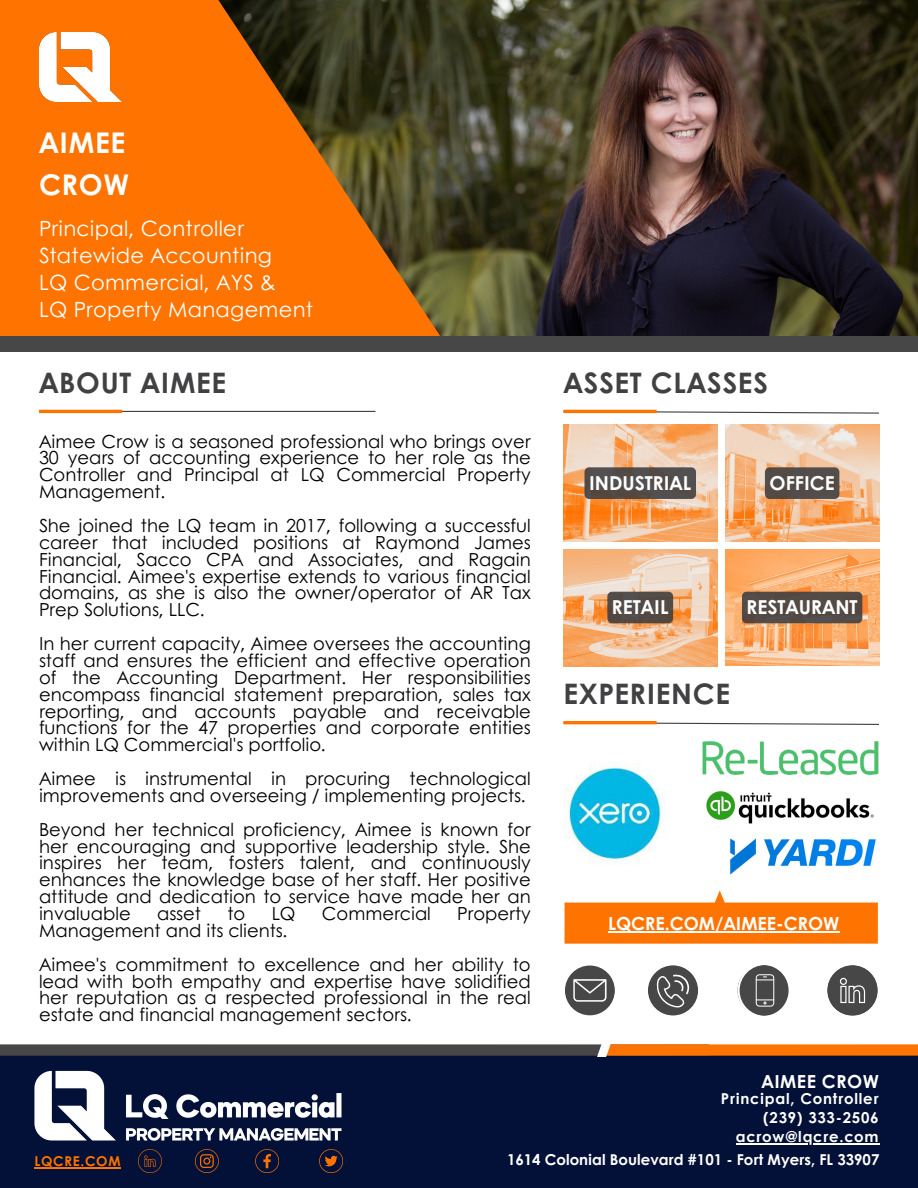
<style>
.page{position:relative;width:918px;height:1188px;background:#fff}
.page>*{position:absolute;margin:0;border:0;box-sizing:border-box;transform-origin:0 0}
.t1{font:700 28.5px/41.7px "Century Gothic";letter-spacing:.025em;color:#fff}
.t2{font:700 28.2px "Century Gothic";letter-spacing:.025em;color:#414042}
.t3{font:21px/27px "Century Gothic";letter-spacing:.015em;color:#fff}
.t4{font:700 19.2px "Century Gothic";color:#fff}
.t5{font:18px/16.8px "Century Gothic";color:#000;text-align:justify}
.t6{font:700 18px "Century Gothic";color:#fff}
.t7{font:700 18px "Century Gothic";letter-spacing:.025em;color:#fff}
.t8{font:700 15px/19.2px "Century Gothic";letter-spacing:.05em;color:#fff;text-align:right}
.t9{font:700 15px "Century Gothic";color:#fff}
.t10{font:700 13.5px "Century Gothic";letter-spacing:.05em;color:#ff7300}
</style>
<div class="page">
<img style="left:0;top:0;width:918px;height:1188px">
<hr style="left:35px;top:1167px;width:86px;height:1px;background:#ff7300">
<hr style="left:736px;top:1144px;width:143px;height:1px;background:#fff">
<svg style="left:562px;top:722px;width:318px;height:4px"></svg>
<hr style="left:563px;top:721px;width:94px;height:3px;background:#ff7300">
<img style="left:725px;top:425px;width:154px;height:117px">
<img style="left:563px;top:425px;width:155px;height:117px">
<img style="left:563px;top:549px;width:155px;height:117px">
<div style="left:585px;top:467px;width:111px;height:32px;background:#414042;border-radius:5px;opacity:.9"></div>
<div style="left:765px;top:467px;width:74px;height:32px;background:#534c49;border-radius:5px"></div>
<div style="left:607px;top:592px;width:66px;height:31px;background:#534b47;border-radius:5px"></div>
<img style="left:725px;top:549px;width:154px;height:117px">
<div style="left:742px;top:592px;width:120px;height:31px;background:#534b46;border-radius:5px"></div>
<img style="left:35px;top:1070px;width:308px;height:71px">
<p class="t1" style="left:39px;top:121px;width:92px">AIMEE<br>CROW</p>
<h2 class="t3" style="left:39px;top:214px;width:276px">Principal, Controller<br>Statewide Accounting<br>LQ Commercial, AYS &amp;<br>LQ Property Management</h2>
<p class="t2" style="left:39px;top:361px;width:189px">ABOUT AIMEE</p>
<p class="t2" style="left:563px;top:361px;width:206px">ASSET CLASSES</p>
<h5 class="t5" style="left:39px;top:432px;width:493px">Aimee Crow is a seasoned professional who brings over 30 years of accounting experience to her role as the Controller and Principal at LQ Commercial Property Management.</h5>
<h5 class="t5" style="left:39px;top:516px;width:493px">She joined the LQ team in 2017, following a successful career that included positions at Raymond James Financial, Sacco CPA and Associates, and Ragain Financial. Aimee's expertise extends to various financial domains, as she is also the owner/operator of AR Tax Prep Solutions, LLC.</h5>
<p class="t5" style="left:39px;top:634px;width:493px">In her current capacity, Aimee oversees the accounting staff and ensures the efficient and effective operation of the Accounting Department. Her responsibilities encompass financial statement preparation, sales tax reporting, and accounts payable and receivable functions for the 47 properties and corporate entities within LQ Commercial's portfolio.</p>
<p class="t5" style="left:39px;top:769px;width:493px">Aimee is instrumental in procuring technological improvements and overseeing / implementing projects.</p>
<h2 class="t5" style="left:39px;top:820px;width:493px">Beyond her technical proficiency, Aimee is known for her encouraging and supportive leadership style. She inspires her team, fosters talent, and continuously enhances the knowledge base of her staff. Her positive attitude and dedication to service have made her an invaluable</h2>
<h2 class="t5" style="left:157px;top:904px;width:46px">asset</h2>
<h2 class="t5" style="left:227px;top:904px;width:19px">to</h2>
<h2 class="t5" style="left:272px;top:904px;width:25px">LQ</h2>
<h2 class="t5" style="left:322px;top:904px;width:110px">Commercial</h2>
<h2 class="t5" style="left:457px;top:904px;width:75px">Property</h2>
<h2 class="t5" style="left:39px;top:921px;width:250px">Management and its clients.</h2>
<p class="t5" style="left:39px;top:955px;width:493px">Aimee's commitment to excellence and her ability to lead with both empathy and expertise have solidified her reputation as a respected professional in the real estate and financial management sectors.</p>
<p class="t4" style="left:589px;top:468px;width:104px">INDUSTRIAL</p>
<p class="t4" style="left:770px;top:468px;width:67px">OFFICE</p>
<p class="t4" style="left:612px;top:593px;width:58px">RETAIL</p>
<p class="t4" style="left:747px;top:593px;width:113px">RESTAURANT</p>
<p class="t2" style="left:563px;top:673px;width:168px">EXPERIENCE</p>
<h5 class="t6" style="left:608px;top:910px;width:233px">LQCRE.COM/AIMEE-CROW</h5>
<h2 class="t10" style="left:35px;top:1151px;width:88px">LQCRE.COM</h2>
<p class="t7" style="left:761px;top:1068px;width:119px">AIMEE CROW</p>
<p class="t8" style="left:721px;top:1088px;width:159px">Principal, Controller (239) 333-2506 acrow@lqcre.com</p>
<p class="t9" style="left:507px;top:1148px;width:374px">1614 Colonial Boulevard #101 - Fort Myers, FL 33907</p>
</div>
